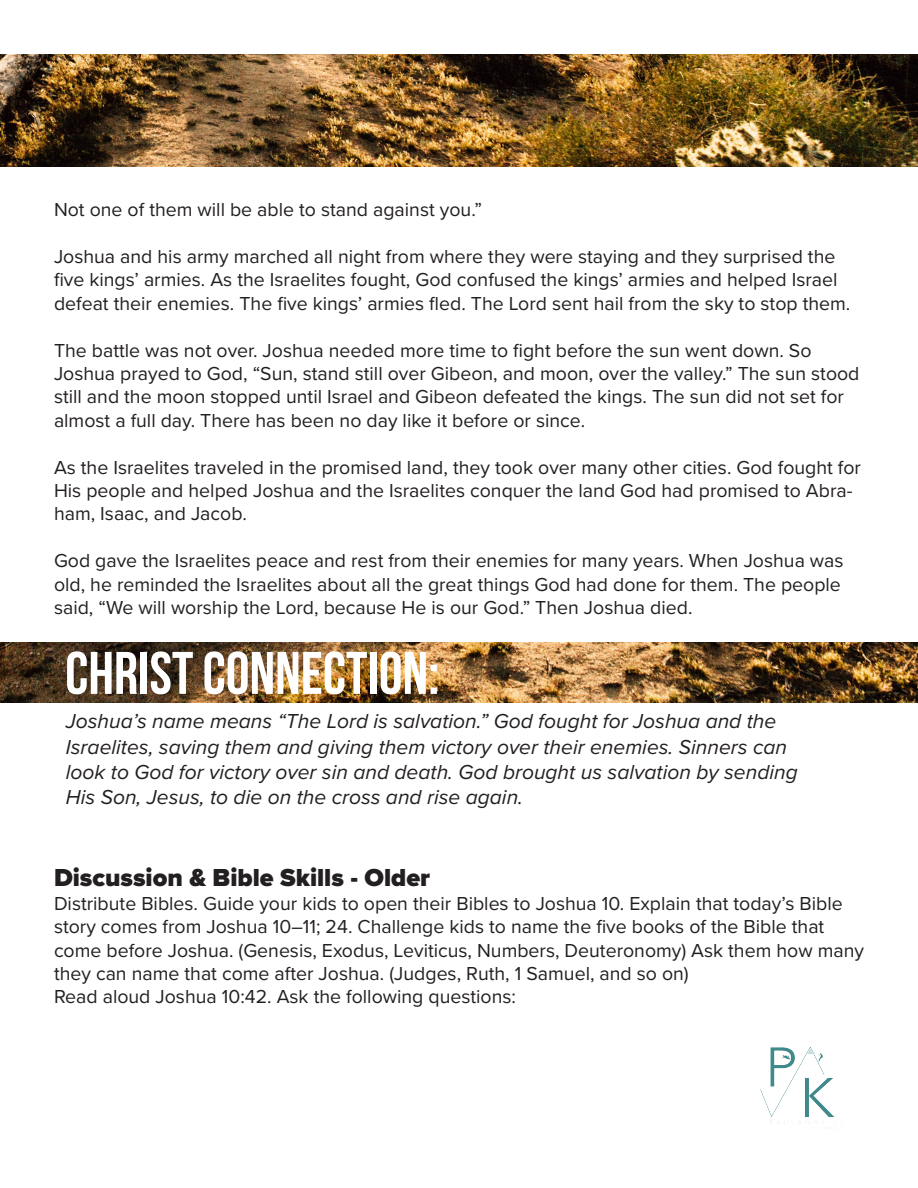
<style>
.page{position:relative;width:918px;height:1188px;background:#fff}
.page>*{position:absolute;margin:0;border:0;box-sizing:border-box;transform-origin:0 0}
.t1{font:700 60px "Bebas Neue";color:#fff}
.t2{font:900 25.5px "Proxima Nova";color:#231f20}
.t3{font:italic 21px/25.2px "Proxima Nova";color:#231f20}
.t4{font:19.5px/23.4px "Proxima Nova";color:#231f20}
</style>
<div class="page">
<img style="left:0;top:643px;width:918px;height:60px">
<img style="left:760px;top:1047px;width:77px;height:77px">
<img style="left:0;top:54px;width:918px;height:112px">
<p class="t4" style="left:54px;top:197px;width:429px">Not one of them will be able to stand against you.”</p>
<p class="t4" style="left:54px;top:244px;width:798px">Joshua and his army marched all night from where they were staying and they surprised the five kings’ armies. As the Israelites fought, God confused the kings’ armies and helped Israel defeat their enemies. The five kings’ armies fled. The Lord sent hail from the sky to stop them.</p>
<p class="t4" style="left:54px;top:338px;width:807px">The battle was not over. Joshua needed more time to fight before the sun went down. So Joshua prayed to God, “Sun, stand still over Gibeon, and moon, over the valley.” The sun stood still and the moon stopped until Israel and Gibeon defeated the kings. The sun did not set for almost a full day. There has been no day like it before or since.</p>
<p class="t4" style="left:54px;top:455px;width:809px">As the Israelites traveled in the promised land, they took over many other cities. God fought for<br>His people and helped Joshua and the Israelites conquer the land God had promised to Abra&shy;ham, Isaac, and Jacob.</p>
<p class="t4" style="left:54px;top:548px;width:791px">God gave the Israelites peace and rest from their enemies for many years. When Joshua was old, he reminded the Israelites about all the great things God had done for them. The people said, “We will worship the Lord, because He is our God.” Then Joshua died.</p>
<p class="t1" style="left:65px;top:640px;width:376px">CHRIST CONNECTION:</p>
<p class="t3" style="left:66px;top:708px;width:733px">Joshua’s name means “The Lord is salvation.” God fought for Joshua and the Israelites, saving them and giving them victory over their enemies. Sinners can look to God for victory over sin and death. God brought us salvation by sending His Son, Jesus, to die on the cross and rise again.</p>
<p class="t2" style="left:54px;top:859px;width:378px">Discussion &amp; Bible Skills - Older</p>
<p class="t4" style="left:54px;top:891px;width:812px">Distribute Bibles. Guide your kids to open their Bibles to Joshua 10. Explain that today’s Bible story comes from Joshua 10–11; 24. Challenge kids to name the five books of the Bible that come before Joshua. (Genesis, Exodus, Leviticus, Numbers, Deuteronomy) Ask them how many they can name that come after Joshua. (Judges, Ruth, 1 Samuel, and so on)</p>
<p class="t4" style="left:54px;top:984px;width:464px">Read aloud Joshua 10:42. Ask the following questions:</p>
</div>
